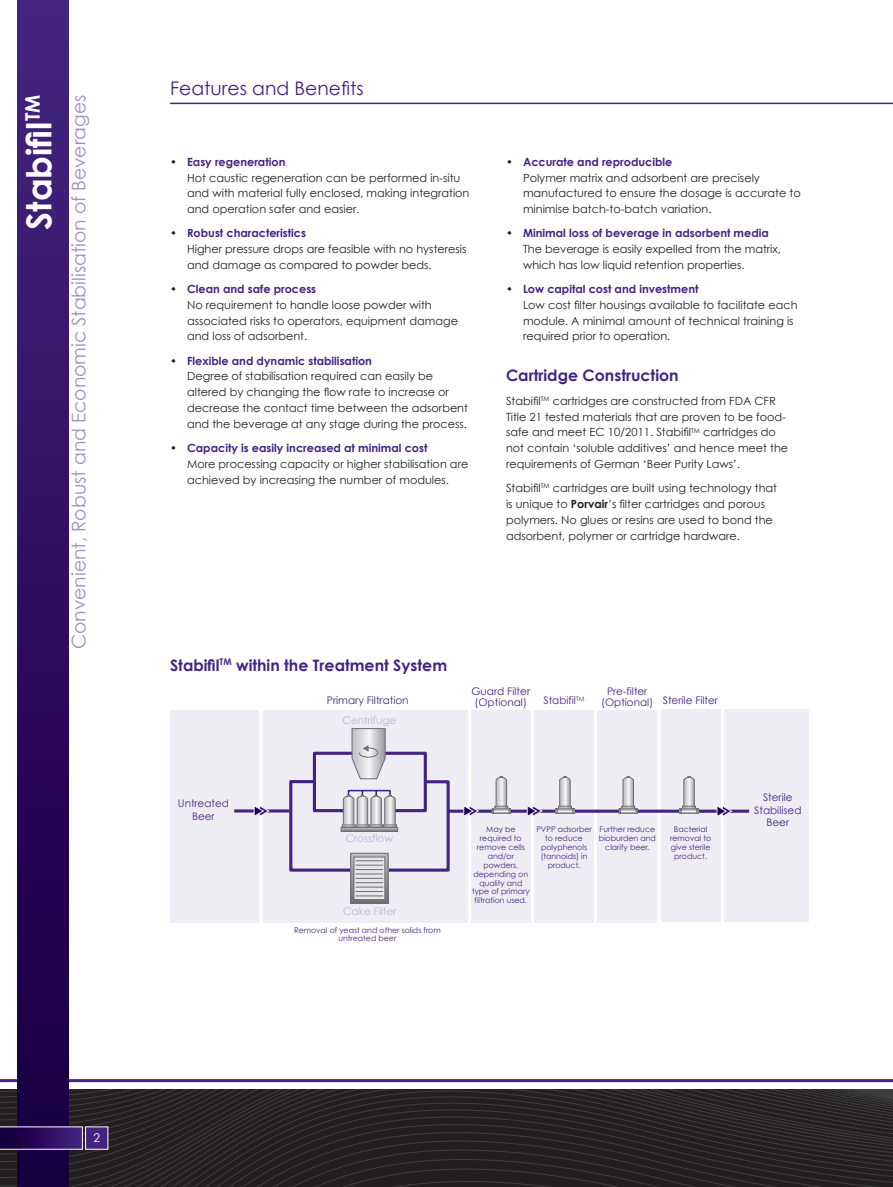
<style>
.page{position:relative;width:893px;height:1187px;background:#fff}
.page>*{position:absolute;margin:0;border:0;box-sizing:border-box;transform-origin:0 0}
.t1{font:700 34.5px "Century Gothic";color:#fff}
.Title_Header{font:18.75px "Century Gothic";color:#9e90be}
.Title_Header-2{font:18.75px "Century Gothic";color:#432480}
.Sub_Header{font:700 15.75px "Century Gothic";color:#432480}
.t2{font:12px "Century Gothic";color:#fff}
.Body_Text{font:11.25px/15.8px "Century Gothic";color:#231f20}
.t3{font:10.35px/12.5px "Century Gothic";color:#432480;text-align:center}
.t4{font:10.35px "Century Gothic";color:#bcb3d4}
.t5{font:7.8px/8.9px "Century Gothic";color:#432480;text-align:center}
.s1{font-weight:700;color:#432480}
.s2{font-weight:700}
</style>
<div class="page">
<svg style="left:0;top:1089px;width:191px;height:97px;background:#282526"></svg>
<svg style="left:191px;top:1089px;width:702px;height:97px;background:#272425"></svg>
<hr style="left:0;top:1078px;width:893px;height:3px;background:#432480">
<div style="left:17px;top:0;width:51px;height:1186px;background:linear-gradient(to bottom,#442480,#190040)"></div>
<svg style="left:0;top:1126px;width:108px;height:23px;background:#3e236c"></svg>
<hr style="left:170px;top:103px;width:723px;height:1px;background:#432480">
<div style="left:724px;top:709px;width:85px;height:212px;background:#efedf4"></div>
<div style="left:661px;top:709px;width:59px;height:212px;background:#efedf4"></div>
<div style="left:535px;top:709px;width:59px;height:213px;background:#efedf4"></div>
<div style="left:598px;top:709px;width:59px;height:213px;background:#efedf4"></div>
<div style="left:471px;top:709px;width:59px;height:213px;background:#efedf4"></div>
<div style="left:263px;top:709px;width:204px;height:213px;background:#efedf4"></div>
<div style="left:170px;top:709px;width:89px;height:213px;background:#efedf4"></div>
<hr style="left:234px;top:809px;width:57px;height:3px;background:#432480">
<svg style="left:254px;top:805px;width:15px;height:12px"></svg>
<hr style="left:447px;top:809px;width:302px;height:3px;background:#432480">
<svg style="left:492px;top:776px;width:19px;height:37px"></svg>
<svg style="left:716px;top:805px;width:16px;height:12px"></svg>
<svg style="left:463px;top:804px;width:16px;height:13px"></svg>
<div style="left:351px;top:853px;width:37px;height:50px;background:#717376"></div>
<svg style="left:354px;top:857px;width:31px;height:42px"></svg>
<svg style="left:288px;top:728px;width:163px;height:168px"></svg>
<svg style="left:527px;top:804px;width:15px;height:13px"></svg>
<svg style="left:556px;top:776px;width:18px;height:37px"></svg>
<svg style="left:619px;top:776px;width:18px;height:37px"></svg>
<svg style="left:680px;top:776px;width:18px;height:37px"></svg>
<p class="t1" style="left:13px;top:230px;width:136px;rotate:-90deg">Stabifil<sup>TM</sup></p>
<p class="Title_Header" style="left:66px;top:649px;width:555px;rotate:-90deg">Convenient, Robust and Economic Stabilisation of Beverages</p>
<p class="Title_Header-2" style="left:170px;top:75px;width:195px">Features and Benefits</p>
<p class="Body_Text" style="left:187px;top:154px;width:284px;text-indent:-17px">• <span class="s1">Easy regeneration<br></span>Hot caustic regeneration can be performed in-situ and with material fully enclosed, making integration and operation safer and easier.</p>
<p class="Body_Text" style="left:187px;top:225px;width:281px;text-indent:-17px">• <span class="s1">Robust characteristics<br></span>Higher pressure drops are feasible with no hysteresis and damage as compared to powder beds.</p>
<p class="Body_Text" style="left:187px;top:281px;width:272px;text-indent:-17px">• <span class="s1">Clean and safe process<br></span>No requirement to handle loose powder with associated risks to operators, equipment damage and loss of adsorbent.</p>
<p class="Body_Text" style="left:187px;top:352px;width:282px;text-indent:-17px">• <span class="s1">Flexible and dynamic stabilisation<br></span>Degree of stabilisation required can easily be altered by changing the flow rate to increase or decrease the contact time between the adsorbent and the beverage at any stage during the process.</p>
<p class="Body_Text" style="left:187px;top:440px;width:283px;text-indent:-17px">• <span class="s1">Capacity is easily increased at minimal cost<br></span>More processing capacity or higher stabilisation are achieved by increasing the number of modules.</p>
<p class="Body_Text" style="left:523px;top:154px;width:279px;text-indent:-17px">• <span class="s1">Accurate and reproducible<br></span>Polymer matrix and adsorbent are precisely manufactured to ensure the dosage is accurate to minimise batch-to-batch variation.</p>
<p class="Body_Text" style="left:523px;top:225px;width:260px;text-indent:-17px">• <span class="s1">Minimal loss of beverage in adsorbent media<br></span>The beverage is easily expelled from the matrix, which has low liquid retention properties.</p>
<p class="Body_Text" style="left:523px;top:281px;width:276px;text-indent:-17px">• <span class="s1">Low capital cost and investment<br></span>Low cost filter housings available to facilitate each module. A minimal amount of technical training is required prior to operation.</p>
<p class="Sub_Header" style="left:506px;top:363px;width:174px">Cartridge Construction</p>
<p class="Body_Text" style="left:506px;top:393px;width:284px">Stabifil<sup>TM</sup> cartridges are constructed from FDA CFR Title 21 tested materials that are proven to be food&shy;safe and meet EC 10/2011. Stabifil<sup>TM</sup> cartridges do not contain ‘soluble additives’ and hence meet the requirements of German ‘Beer Purity Laws’.</p>
<p class="Body_Text" style="left:506px;top:480px;width:273px">Stabifil<sup>TM</sup> cartridges are built using technology that is unique to <span class="s2">Porvair</span>’s filter cartridges and porous polymers. No glues or resins are used to bond the adsorbent, polymer or cartridge hardware.</p>
<p class="Sub_Header" style="left:170px;top:653px;width:279px">Stabifil<sup>TM</sup> within the Treatment System</p>
<p class="t3" style="left:178px;top:796px;width:53px">Untreated<br>Beer</p>
<p class="t3" style="left:471px;top:685px;width:60px;line-height:11.4px">Guard Filter (Optional)</p>
<p class="t3" style="left:327px;top:693px;width:83px">Primary Filtration</p>
<p class="t3" style="left:544px;top:693px;width:42px">Stabifil<sup>TM</sup></p>
<p class="t4" style="left:342px;top:714px;width:55px">Centrifuge</p>
<p class="t3" style="left:601px;top:686px;width:118px;line-height:9.4px;text-align:left;text-indent:6px">Pre-filter<br>(Optional) Sterile Filter</p>
<p class="t4" style="left:346px;top:831px;width:49px">Crossflow</p>
<p class="t4" style="left:343px;top:904px;width:55px">Cake Filter</p>
<p class="t5" style="left:294px;top:925px;width:148px">Removal of yeast and other solids from untreated beer</p>
<p class="t5" style="left:536px;top:825px;width:57px">PVPP adsorber to reduce polyphenols (tannoids) in product.</p>
<p class="t5" style="left:599px;top:825px;width:59px">Further reduce bioburden and clarify beer.</p>
<p class="t5" style="left:670px;top:825px;width:43px">Bacterial removal to give sterile product.</p>
<p class="t5" style="left:472px;top:825px;width:59px">May be required to remove cells and/or powders, depending on quality and type of primary filtration used.</p>
<p class="t3" style="left:754px;top:791px;width:49px">Sterile<br>Stabilised<br>Beer</p>
<p class="t2" style="left:93px;top:1129px;width:8px">2</p>
</div>
